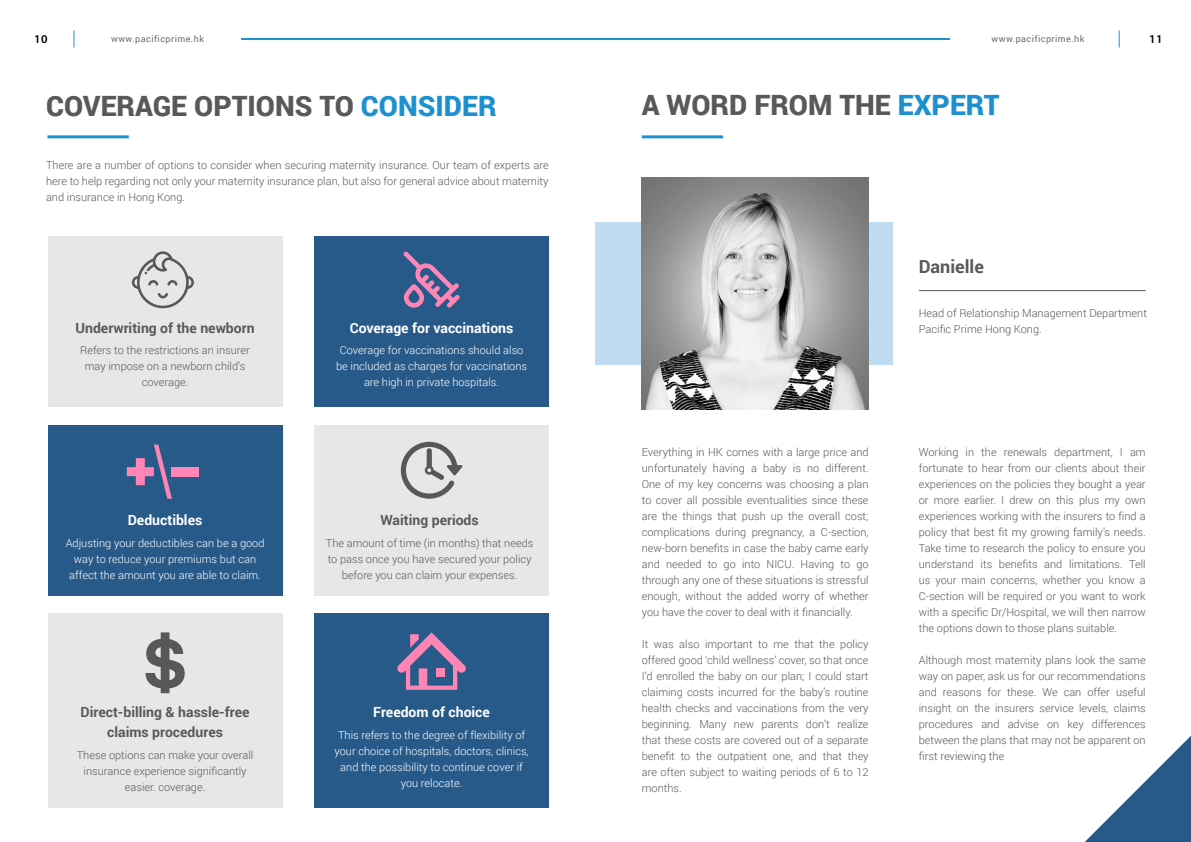
<style>
.page{position:relative;width:1191px;height:842px;background:#fff}
.page>*{position:absolute;margin:0;border:0;box-sizing:border-box;transform-origin:0 0}
.t1{font:900 28px "Roboto";color:#58595b}
.t2{font:700 18px "Roboto";color:#58595b}
.t3{font:700 14px/20px "Roboto";color:#58595b;text-align:center}
.t4{font:700 14px "Roboto";color:#fff}
.t5{font:600 12px "Myriad Pro";color:#000}
.t6{font:300 11px/16px "Roboto";color:#58595b;text-align:justify}
.t7{font:300 11px/16px "Roboto";color:#fff;text-align:center}
.t8{font:9px "Roboto";letter-spacing:.05em;color:#6d6e71}
.s1{color:#1d91d0}
</style>
<div class="page">
<svg style="left:73px;top:30px;width:1px;height:17px"></svg>
<svg style="left:1118px;top:30px;width:1px;height:17px"></svg>
<hr style="left:241px;top:38px;width:709px;height:2px;background:#1d91d0">
<hr style="left:47px;top:135px;width:82px;height:3px;background:#1d91d0">
<hr style="left:642px;top:135px;width:81px;height:3px;background:#1d91d0">
<div style="left:595px;top:222px;width:298px;height:143px;background:#bfdcf3"></div>
<img style="left:642px;top:177px;width:226px;height:233px">
<div style="left:48px;top:237px;width:234px;height:170px;background:#e6e7e8"></div>
<div style="left:314px;top:237px;width:235px;height:170px;background:#275a89"></div>
<div style="left:48px;top:425px;width:234px;height:170px;background:#275a89"></div>
<div style="left:314px;top:425px;width:235px;height:170px;background:#e6e7e8"></div>
<div style="left:48px;top:614px;width:234px;height:194px;background:#e6e7e8"></div>
<div style="left:314px;top:614px;width:235px;height:194px;background:#275a89"></div>
<svg style="left:1084px;top:736px;width:107px;height:106px"></svg>
<svg style="left:132px;top:251px;width:62px;height:57px"></svg>
<svg style="left:403px;top:251px;width:57px;height:57px"></svg>
<div style="left:172px;top:467px;width:27px;height:9px;background:#ff85b5"></div>
<svg style="left:127px;top:445px;width:45px;height:54px"></svg>
<svg style="left:401px;top:442px;width:61px;height:57px"></svg>
<svg style="left:397px;top:632px;width:69px;height:58px"></svg>
<svg style="left:145px;top:632px;width:40px;height:61px"></svg>
<hr style="left:918px;top:290px;width:227px;height:1px;background:#58595b">
<p class="t5" style="left:34px;top:32px;width:15px">10</p>
<p class="t8" style="left:111px;top:33px;width:94px">www.pacificprime.hk</p>
<p class="t8" style="left:991px;top:33px;width:94px">www.pacificprime.hk</p>
<p class="t5" style="left:1149px;top:32px;width:15px">11</p>
<h1 class="t1" style="left:46px;top:86px;width:452px">COVERAGE OPTIONS TO <span class="s1">CONSIDER</span></h1>
<h1 class="t1" style="left:642px;top:85px;width:359px">A WORD FROM THE <span class="s1">EXPERT</span></h1>
<p class="t6" style="left:46px;top:157px;width:504px">There are a number of options to consider when securing maternity insurance. Our team of experts are here to help regarding not only your maternity insurance plan, but also for general advice about maternity and insurance in Hong Kong.</p>
<p class="t3" style="left:75px;top:317px;width:181px">Underwriting of the newborn</p>
<p class="t6" style="left:80px;top:342px;width:171px;text-align:center">Refers to the restrictions an insurer may impose on a newborn child’s coverage.</p>
<p class="t4" style="left:128px;top:510px;width:76px">Deductibles</p>
<p class="t7" style="left:66px;top:534px;width:200px">Adjusting your deductibles can be a good way to reduce your premiums but can affect the amount you are able to claim.</p>
<p class="t3" style="left:81px;top:702px;width:170px">Direct-billing &amp; hassle-free claims procedures</p>
<p class="t6" style="left:77px;top:747px;width:178px;text-align:center">These options can make your overall insurance experience significantly easier. coverage.</p>
<p class="t4" style="left:350px;top:318px;width:165px">Coverage for vaccinations</p>
<p class="t7" style="left:336px;top:342px;width:192px">Coverage for vaccinations should also be included as charges for vaccinations are high in private hospitals.</p>
<p class="t3" style="left:380px;top:509px;width:100px">Waiting periods</p>
<p class="t6" style="left:326px;top:534px;width:209px;text-align:center">The amount of time (in months) that needs to pass once you have secured your policy before you can claim your expenses.</p>
<p class="t4" style="left:373px;top:702px;width:118px">Freedom of choice</p>
<p class="t7" style="left:334px;top:727px;width:196px">This refers to the degree of flexibility of your choice of hospitals, doctors, clinics, and the possibility to continue cover if you relocate.</p>
<p class="t6" style="left:642px;top:444px;width:228px">Everything in HK comes with a large price and unfortunately having a baby is no different.<br>One of my key concerns was choosing a plan to cover all possible eventualities since these are the things that push up the overall cost; complications during pregnancy, a C-section, new-born benefits in case the baby came early and needed to go into NICU. Having to go through any one of these situations is stressful enough, without the added worry of whether you have the cover to deal with it financially.</p>
<p class="t6" style="left:642px;top:636px;width:228px">It was also important to me that the policy offered good ‘child wellness’ cover, so that once I’d enrolled the baby on our plan; I could start claiming costs incurred for the baby’s routine health checks and vaccinations from the very beginning. Many new parents don’t realize that these costs are covered out of a separate benefit to the outpatient one, and that they are often subject to waiting periods of 6 to 12 months.</p>
<h2 class="t2" style="left:918px;top:254px;width:67px">Danielle</h2>
<p class="t6" style="left:918px;top:305px;width:230px">Head of Relationship Management Department<br>Pacific Prime Hong Kong.</p>
<p class="t6" style="left:918px;top:444px;width:228px">Working in the renewals department, I am fortunate to hear from our clients about their experiences on the policies they bought a year or more earlier. I drew on this plus my own experiences working with the insurers to find a policy that best fit my growing family’s needs.<br>Take time to research the policy to ensure you understand its benefits and limitations. Tell us your main concerns, whether you know a C-section will be required or you want to work with a specific Dr/Hospital, we will then narrow the options down to those plans suitable.</p>
<p class="t6" style="left:918px;top:652px;width:228px">Although most maternity plans look the same way on paper, ask us for our recommendations and reasons for these. We can offer useful insight on the insurers service levels, claims procedures and advise on key differences between the plans that may not be apparent on first reviewing the</p>
</div>
